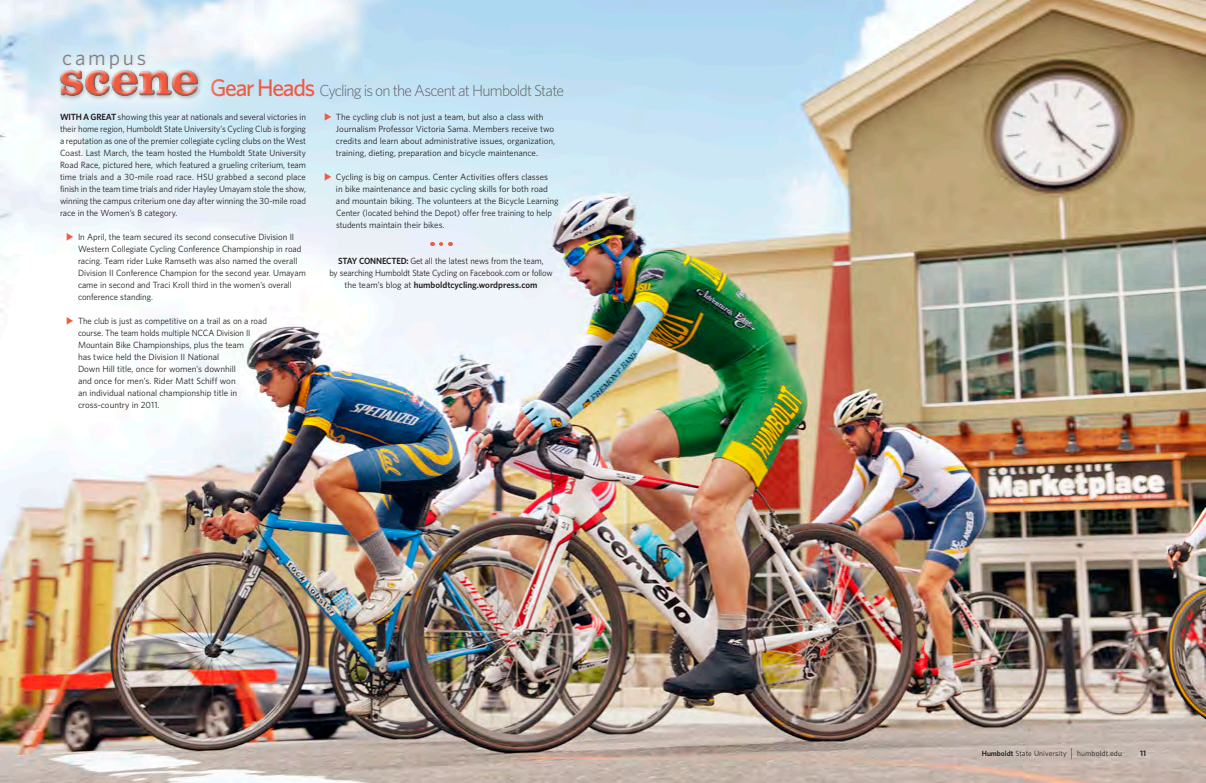
<style>
.page{position:relative;width:1206px;height:783px;background:#fff}
.page>*{position:absolute;margin:0;border:0;box-sizing:border-box;transform-origin:0 0}
.Photo_Captions{font:21.4px "Whitney";letter-spacing:.135em;color:#807f83}
.News_-_headline{font:300 16px "Whitney";letter-spacing:-.05em;color:#636466}
.Campus_Scene_-_Bulle{font:9px/12px "Whitney";letter-spacing:-.005em;color:#231f20}
.News_-_body_-_1st__P{font:9px/12px "Whitney";letter-spacing:-.01em;color:#231f20;text-align:justify}
.Campus_Scene_-_Bulle-2{font:9px/12px "Whitney";letter-spacing:-.005em;color:#231f20;scale:.96 1}
.News_-_body_-_1st__P-2{font:9px/12px "Whitney";letter-spacing:-.01em;color:#231f20;text-align:center;scale:.95 1}
.feature_-_body{font:600 8px "Whitney";color:#231f20}
.t1{font:7.5px "Whitney";letter-spacing:.015em;color:#231f20}
.s1{font-weight:500;font-size:24px;color:#f15b40}
.s2{font-weight:600}
.s3{font-size:12.5px}
</style>
<div class="page">
<img style="left:0;top:0;width:1206px;height:783px">
<svg style="left:27px;top:24px;width:206px;height:107px"></svg>
<div style="left:56px;top:67px;width:147px;height:34px;background:#231f20;opacity:.25"></div>
<div style="left:60px;top:69px;width:140px;height:28px;background:#231f20;opacity:.25"></div>
<svg style="left:441px;top:242px;width:10px;height:4px"></svg>
<svg style="left:67px;top:233px;width:6px;height:7px"></svg>
<svg style="left:67px;top:317px;width:6px;height:7px"></svg>
<svg style="left:325px;top:113px;width:6px;height:7px"></svg>
<svg style="left:325px;top:173px;width:6px;height:7px"></svg>
<p class="Photo_Captions" style="left:62px;top:45px;width:86px">campus</p>
<p class="News_-_headline" style="left:210px;top:81px;width:355px"><span class="s1">Gear Heads</span> Cycling is on the Ascent at Humboldt State</p>
<p class="News_-_body_-_1st__P" style="left:60px;top:111px;width:248px"><span class="s2">WITH A GREAT</span> showing this year at nationals and several victories in their home region, Humboldt State University’s Cycling Club is forging a reputation as one of the premier collegiate cycling clubs on the West Coast. Last March, the team hosted the Humboldt State University Road Race, pictured here, which featured a grueling criterium, team time trials and a 30-mile road race. HSU grabbed a second place finish in the team time trials and rider Hayley Umayam stole the show, winning the campus criterium one day after winning the 30-mile road race in the Women’s B category.</p>
<p class="Campus_Scene_-_Bulle" style="left:78px;top:231px;width:229px">In April, the team secured its second consecutive Division II Western Collegiate Cycling Conference Championship in road racing. Team rider Luke Ramseth was also named the overall Division II Conference Champion for the second year. Umayam came in second and Traci Kroll third in the women’s overall conference standing.</p>
<p class="Campus_Scene_-_Bulle-2" style="left:78px;top:315px;width:198px">The club is just as competitive on a trail as on a road course. The team holds multiple NCCA Division II Mountain Bike Championships, plus the team<br>has twice held the Division II National<br>Down Hill title, once for women’s downhill<br>and once for men’s. Rider Matt Schiff won<br>an individual national championship title in cross-country in 2011.</p>
<p class="Campus_Scene_-_Bulle" style="left:336px;top:111px;width:221px">The cycling club is not just a team, but also a class with Journalism Professor Victoria Sama. Members receive two credits and learn about administrative issues, organization, training, dieting, preparation and bicycle maintenance.</p>
<p class="Campus_Scene_-_Bulle" style="left:336px;top:171px;width:224px">Cycling is big on campus. Center Activities offers classes<br>in bike maintenance and basic cycling skills for both road and mountain biking. The volunteers at the Bicycle Learning Center (located behind the Depot) offer free training to help students maintain their bikes.</p>
<p class="News_-_body_-_1st__P-2" style="left:329px;top:255px;width:237px"><span class="s2">STAY CONNECTED:</span> Get all the latest news from the team,<br>by searching Humboldt State Cycling on Facebook.com or follow the team’s blog at <span class="s2">humboldtcycling.wordpress.com</span></p>
<p class="t1" style="left:982px;top:749px;width:142px"><span class="s2">Humboldt</span> State University <span class="s3">|</span> humboldt.edu</p>
<p class="feature_-_body" style="left:1140px;top:748px;width:7px">11</p>
</div>
